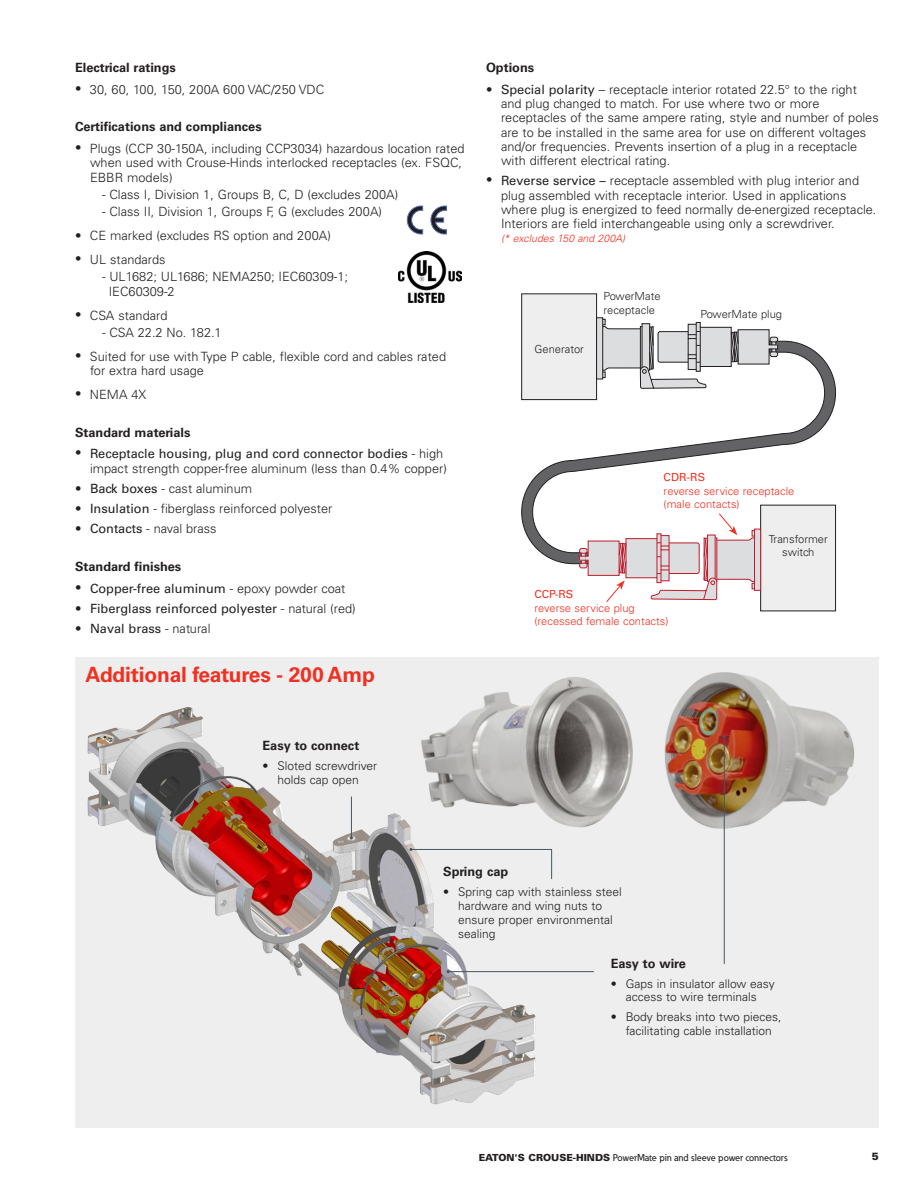
<style>
.page{position:relative;width:918px;height:1188px;background:#fff}
.page>*{position:absolute;margin:0;border:0;box-sizing:border-box;transform-origin:0 0}
.t1{font:700 21px "Univers LT Std";letter-spacing:-.01em;color:#ef3122}
.BulletedList{font:300 12.75px/14.2px "Univers LT Std";color:#231f20}
.BulletedList-2{font:12.75px "Univers LT Std";color:#231f20}
.BodyCopyHead{font:700 12.75px "Univers LT Std";color:#231f20}
.BulletedList-3{font:700 12.75px "Univers LT Std";color:#231f20}
.BulletedList-4{font:300 12px/13.8px "Univers LT Std";color:#231f20;text-align:center}
.BodyCopyHead-2{font:300 11.1px "Univers LT Std";color:#ef3122}
.BodyCopyHead-3{font:300 11.1px/13.4px "Univers LT Std";color:#231f20;text-align:center}
.BodyCopyHead-4{font:11.1px "Univers LT Std";color:#ef3122}
.BulletedList-5{font:italic 300 10.5px "Univers LT Std";color:#ef3122}
._00_Folio_Flush_Righ{font:900 10.5px "Univers LT Std";color:#231f20}
._00_Footer_Flush_Rig{font:500 9.75px "Eaton";letter-spacing:-.005em;color:#231f20}
.s1{font-weight:400}
.s2{font-weight:300}
.s3{font-stretch:condensed}
.s4{font-family:"Univers LT Std";font-weight:900}
</style>
<div class="page">
<div style="left:75px;top:658px;width:804px;height:470px;background:#eeeeef"></div>
<img style="left:87px;top:707px;width:449px;height:398px">
<svg style="left:521px;top:341px;width:315px;height:223px"></svg>
<div style="left:522px;top:294px;width:75px;height:106px;background:#eeeeef"></div>
<div style="left:521px;top:294px;width:76px;height:106px;border:1px solid #231f20"></div>
<svg style="left:596px;top:317px;width:182px;height:141px"></svg>
<div style="left:761px;top:505px;width:75px;height:106px;background:#eeeeef"></div>
<div style="left:760px;top:505px;width:76px;height:106px;border:1px solid #231f20"></div>
<div style="left:341px;top:788px;width:21px;height:60px;background:#fff;opacity:.75"></div>
<hr style="left:351px;top:796px;width:1px;height:42px;background:#45555f">
<div style="left:438px;top:961px;width:164px;height:21px;background:#fff;opacity:.75"></div>
<hr style="left:448px;top:971px;width:146px;height:1px;background:#45555f">
<div style="left:400px;top:839px;width:162px;height:48px;background:#fff;opacity:.75"></div>
<svg style="left:409px;top:848px;width:143px;height:32px"></svg>
<svg style="left:579px;top:513px;width:182px;height:99px"></svg>
<img style="left:411px;top:672px;width:443px;height:167px">
<div style="left:714px;top:726px;width:20px;height:246px;background:#fff;opacity:.75"></div>
<hr style="left:724px;top:737px;width:1px;height:227px;background:#45555f">
<img style="left:399px;top:251px;width:63px;height:51px">
<svg style="left:431px;top:206px;width:16px;height:28px"></svg>
<svg style="left:407px;top:206px;width:16px;height:28px"></svg>
<p class="BodyCopyHead" style="left:75px;top:60px;width:102px">Electrical ratings</p>
<p class="BulletedList" style="left:75px;top:82px;width:251px">• 30, 60, 100, 150, 200A 600 VAC/250 VDC</p>
<p class="BodyCopyHead" style="left:75px;top:119px;width:188px">Certifications and compliances</p>
<p class="BulletedList" style="left:90px;top:142px;width:376px;text-indent:-15px">• Plugs (CCP 30-150A, including CCP3034) hazardous location rated when used with Crouse-Hinds interlocked receptacles (ex. FSQC,<br>EBBR models)</p>
<p class="BulletedList" style="left:102px;top:187px;width:298px">- Class I, Division 1, Groups B, C, D (excludes 200A)</p>
<p class="BulletedList" style="left:102px;top:205px;width:282px">- Class II, Division 1, Groups F, G (excludes 200A)</p>
<p class="BulletedList" style="left:75px;top:229px;width:257px">• CE marked (excludes RS option and 200A)</p>
<p class="BulletedList" style="left:75px;top:253px;width:92px">• UL standards</p>
<p class="BulletedList" style="left:109px;top:270px;width:241px;text-indent:-7px">- UL1682; UL1686; NEMA250; IEC60309-1;<br>IEC60309-2</p>
<p class="BulletedList" style="left:75px;top:308px;width:94px">• CSA standard</p>
<p class="BulletedList" style="left:102px;top:325px;width:121px">- CSA 22.2 No. 182.1</p>
<p class="BulletedList" style="left:90px;top:349px;width:358px;text-indent:-15px">• Suited for use with Type P cable, flexible cord and cables rated for extra hard usage</p>
<p class="BulletedList" style="left:75px;top:388px;width:73px">• NEMA 4X</p>
<p class="BodyCopyHead" style="left:75px;top:425px;width:117px">Standard materials</p>
<p class="BulletedList" style="left:75px;top:447px;width:373px;text-align:right">• <span class="s1">Receptacle housing, plug and cord connector bodies</span> - high impact strength copper-free aluminum (less than 0.4% copper)</p>
<p class="BulletedList" style="left:75px;top:481px;width:179px">• <span class="s1">Back boxes</span> - cast aluminum</p>
<p class="BulletedList" style="left:75px;top:502px;width:259px">• <span class="s1">Insulation</span> - fiberglass reinforced polyester</p>
<p class="BulletedList" style="left:75px;top:522px;width:143px">• <span class="s1">Contacts</span> - naval brass</p>
<p class="BodyCopyHead" style="left:75px;top:559px;width:108px">Standard finishes</p>
<p class="BulletedList-2" style="left:75px;top:581px;width:272px"><span class="s2">•</span> Copper-free aluminum <span class="s2">- epoxy powder coat</span></p>
<p class="BulletedList-2" style="left:75px;top:601px;width:282px"><span class="s2">•</span> Fiberglass reinforced polyester <span class="s2">- natural (red)</span></p>
<p class="BulletedList-2" style="left:75px;top:621px;width:137px"><span class="s2">•</span> Naval brass <span class="s2">- natural</span></p>
<p class="t1" style="left:86px;top:662px;width:291px">Additional features - 200 Amp</p>
<p class="BulletedList-3" style="left:262px;top:739px;width:98px">Easy to connect</p>
<p class="BulletedList-4" style="left:262px;top:759px;width:116px">• Sloted screwdriver holds cap open</p>
<p class="BodyCopyHead" style="left:486px;top:60px;width:50px">Options</p>
<p class="BulletedList" style="left:501px;top:82px;width:379px;text-indent:-15px">• <span class="s1">Special polarity</span> – receptacle interior rotated 22.5<span class="s3">°</span> to the right and plug changed to match. For use where two or more receptacles of the same ampere rating, style and number of poles are to be installed in the same area for use on different voltages and/or frequencies. Prevents insertion of a plug in a receptacle with different electrical rating.</p>
<p class="BulletedList" style="left:501px;top:174px;width:377px;text-indent:-15px">• <span class="s1">Reverse service –</span> receptacle assembled with plug interior and plug assembled with receptacle interior. Used in applications where plug is energized to feed normally de-energized receptacle.<br>Interiors are field interchangeable using only a screwdriver.</p>
<p class="BulletedList-5" style="left:501px;top:232px;width:126px">(* excludes 150 and 200A)</p>
<p class="BodyCopyHead-3" style="left:534px;top:342px;width:51px">Generator</p>
<p class="BodyCopyHead-3" style="left:603px;top:290px;width:59px">PowerMate</p>
<p class="BodyCopyHead-3" style="left:603px;top:303px;width:53px">receptacle</p>
<p class="BodyCopyHead-3" style="left:700px;top:307px;width:83px">PowerMate plug</p>
<p class="BodyCopyHead-4" style="left:664px;top:471px;width:43px">CDR-RS</p>
<p class="BodyCopyHead-2" style="left:664px;top:484px;width:132px">reverse service receptacle</p>
<p class="BodyCopyHead-2" style="left:664px;top:497px;width:78px">(male contacts)</p>
<p class="BodyCopyHead-3" style="left:769px;top:532px;width:61px">Transformer switch</p>
<p class="BodyCopyHead-4" style="left:534px;top:588px;width:40px">CCP-RS</p>
<p class="BodyCopyHead-2" style="left:534px;top:601px;width:102px">reverse service plug</p>
<p class="BodyCopyHead-2" style="left:534px;top:614px;width:136px">(recessed female contacts)</p>
<p class="BulletedList-3" style="left:443px;top:864px;width:67px">Spring cap</p>
<p class="BulletedList-4" style="left:458px;top:885px;width:165px;text-align:left;text-indent:-15px">• Spring cap with stainless steel hardware and wing nuts to ensure proper environmental sealing</p>
<p class="BulletedList-3" style="left:611px;top:956px;width:77px">Easy to wire</p>
<p class="BulletedList-4" style="left:611px;top:977px;width:166px">• Gaps in insulator allow easy access to wire terminals</p>
<p class="BulletedList-4" style="left:611px;top:1010px;width:172px">• Body breaks into two pieces, facilitating cable installation</p>
<p class="_00_Footer_Flush_Rig" style="left:479px;top:1151px;width:310px"><span class="s4">EATON'S CROUSE-HINDS</span> PowerMate pin and sleeve power connectors</p>
<p class="_00_Folio_Flush_Righ" style="left:872px;top:1150px;width:9px">5</p>
</div>
